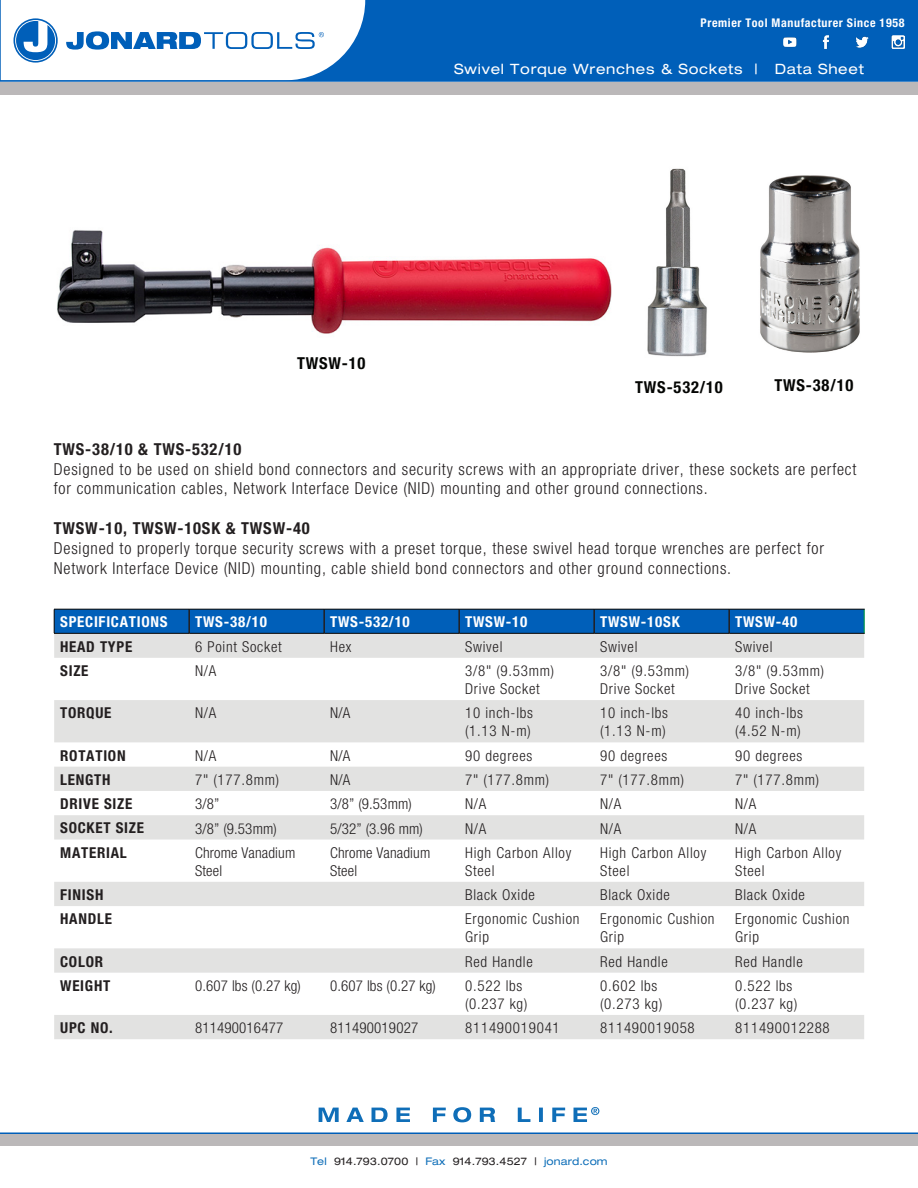
<style>
.page{position:relative;width:918px;height:1188px;background:#fff}
.page>*{position:absolute;margin:0;border:0;box-sizing:border-box;transform-origin:0 0}
.t1{font:300 condensed 16.5px/19.8px "Helvetica Neue";letter-spacing:.05em;color:#231f20}
.t2{font:700 condensed 16.5px "Helvetica Neue";letter-spacing:.05em;color:#231f20}
.t3{font:700 condensed 16.5px "Helvetica Neue";letter-spacing:.05em;color:#040503}
.t4{font:300 condensed 15px/18px "Helvetica Neue";letter-spacing:.05em;color:#231f20}
.t5{font:300 condensed 15px/18px "Helvetica Neue";letter-spacing:.01em;color:#231f20}
.t6{font:700 condensed 15px "Helvetica Neue";letter-spacing:.05em;color:#231f20}
.t7{font:700 condensed 15px "Helvetica Neue";letter-spacing:.05em;color:#fff}
.t8{font:expanded 14.25px "Helvetica Neue";letter-spacing:.05em;color:#fff}
.t9{font:700 condensed 12px "Helvetica Neue";letter-spacing:.05em;color:#fff}
.t10{font:expanded 10.5px "Helvetica Neue";letter-spacing:.01em;color:#231f20}
.s1{color:#0e6eb8}
</style>
<div class="page">
<div style="left:1px;top:0;width:917px;height:81px;background:#005fb9"></div>
<div style="left:0;top:82px;width:918px;height:12px;background:#bbb8b9"></div>
<div style="left:0;top:1134px;width:918px;height:12px;background:#bbb8b9"></div>
<svg style="left:319px;top:1107px;width:280px;height:15px"></svg>
<hr style="left:0;top:1132px;width:918px;height:2px;background:#005fb9">
<svg style="left:1px;top:0;width:364px;height:80px;background:#d9e7f4"></svg>
<hr style="left:0;top:80px;width:918px;height:2px;background:#005fb9">
<img style="left:783px;top:35px;width:122px;height:14px">
<svg style="left:54px;top:634px;width:810px;height:405px"></svg>
<div style="left:54px;top:609px;width:811px;height:24px;background:#005fb9"></div>
<hr style="left:189px;top:609px;width:135px;height:1px;background:#000">
<hr style="left:324px;top:609px;width:135px;height:1px;background:#000">
<hr style="left:459px;top:609px;width:135px;height:1px;background:#000">
<hr style="left:594px;top:609px;width:135px;height:1px;background:#000">
<hr style="left:729px;top:609px;width:136px;height:1px;background:#000">
<hr style="left:54px;top:633px;width:135px;height:1px;background:#000">
<hr style="left:189px;top:633px;width:135px;height:1px;background:#000">
<hr style="left:324px;top:633px;width:135px;height:1px;background:#000">
<hr style="left:459px;top:633px;width:135px;height:1px;background:#000">
<hr style="left:594px;top:633px;width:135px;height:1px;background:#000">
<hr style="left:729px;top:633px;width:136px;height:1px;background:#000">
<img style="left:760px;top:175px;width:100px;height:178px">
<img style="left:57px;top:230px;width:555px;height:104px">
<img style="left:647px;top:168px;width:60px;height:189px">
<p class="t9" style="left:701px;top:15px;width:205px">Premier Tool Manufacturer Since 1958</p>
<p class="t8" style="left:454px;top:60px;width:411px">Swivel Torque Wrenches &amp; Sockets | Data Sheet</p>
<p class="t3" style="left:297px;top:353px;width:70px">TWSW-10</p>
<p class="t3" style="left:635px;top:377px;width:89px">TWS-532/10</p>
<p class="t3" style="left:774px;top:376px;width:80px">TWS-38/10</p>
<p class="t2" style="left:54px;top:439px;width:189px">TWS-38/10 &amp; TWS-532/10</p>
<p class="t1" style="left:54px;top:459px;width:804px">Designed to be used on shield bond connectors and security screws with an appropriate driver, these sockets are perfect for communication cables, Network Interface Device (NID) mounting and other ground connections.</p>
<p class="t2" style="left:54px;top:518px;width:257px">TWSW-10, TWSW-10SK &amp; TWSW-40</p>
<p class="t1" style="left:54px;top:538px;width:772px">Designed to properly torque security screws with a preset torque, these swivel head torque wrenches are perfect for<br>Network Interface Device (NID) mounting, cable shield bond connectors and other ground connections.</p>
<p class="t7" style="left:60px;top:613px;width:109px">SPECIFICATIONS</p>
<p class="t7" style="left:195px;top:613px;width:73px">TWS-38/10</p>
<p class="t7" style="left:330px;top:613px;width:81px">TWS-532/10</p>
<p class="t7" style="left:465px;top:613px;width:64px">TWSW-10</p>
<p class="t7" style="left:600px;top:613px;width:81px">TWSW-10SK</p>
<p class="t7" style="left:735px;top:613px;width:64px">TWSW-40</p>
<p class="t6" style="left:60px;top:637px;width:74px">HEAD TYPE</p>
<p class="t4" style="left:195px;top:637px;width:88px">6 Point Socket</p>
<p class="t4" style="left:330px;top:637px;width:23px">Hex</p>
<p class="t4" style="left:465px;top:637px;width:39px">Swivel</p>
<p class="t4" style="left:600px;top:637px;width:39px">Swivel</p>
<p class="t4" style="left:735px;top:637px;width:39px">Swivel</p>
<p class="t6" style="left:60px;top:662px;width:30px">SIZE</p>
<p class="t4" style="left:195px;top:662px;width:23px">N/A</p>
<p class="t4" style="left:465px;top:662px;width:90px">3/8" (9.53mm)<br>Drive Socket</p>
<p class="t4" style="left:600px;top:662px;width:90px">3/8" (9.53mm)<br>Drive Socket</p>
<p class="t4" style="left:735px;top:662px;width:90px">3/8" (9.53mm)<br>Drive Socket</p>
<p class="t6" style="left:60px;top:704px;width:53px">TORQUE</p>
<p class="t4" style="left:195px;top:704px;width:23px">N/A</p>
<p class="t4" style="left:330px;top:704px;width:22px">N/A</p>
<p class="t4" style="left:465px;top:704px;width:69px">10 inch-lbs</p>
<p class="t4" style="left:465px;top:722px;width:67px">(1.13 N-m)</p>
<p class="t4" style="left:600px;top:704px;width:69px">10 inch-lbs</p>
<p class="t4" style="left:600px;top:722px;width:67px">(1.13 N-m)</p>
<p class="t4" style="left:735px;top:704px;width:69px">40 inch-lbs</p>
<p class="t4" style="left:735px;top:722px;width:67px">(4.52 N-m)</p>
<p class="t6" style="left:60px;top:746px;width:67px">ROTATION</p>
<p class="t4" style="left:195px;top:746px;width:23px">N/A</p>
<p class="t4" style="left:330px;top:746px;width:22px">N/A</p>
<p class="t4" style="left:465px;top:746px;width:69px">90 degrees</p>
<p class="t4" style="left:600px;top:746px;width:69px">90 degrees</p>
<p class="t4" style="left:735px;top:746px;width:69px">90 degrees</p>
<p class="t6" style="left:60px;top:770px;width:52px">LENGTH</p>
<p class="t4" style="left:195px;top:771px;width:85px">7" (177.8mm)</p>
<p class="t4" style="left:330px;top:771px;width:22px">N/A</p>
<p class="t4" style="left:465px;top:771px;width:85px">7" (177.8mm)</p>
<p class="t4" style="left:600px;top:771px;width:85px">7" (177.8mm)</p>
<p class="t4" style="left:735px;top:771px;width:85px">7" (177.8mm)</p>
<p class="t6" style="left:60px;top:795px;width:74px">DRIVE SIZE</p>
<p class="t4" style="left:195px;top:795px;width:26px">3/8”</p>
<p class="t4" style="left:330px;top:795px;width:83px">3/8” (9.53mm)</p>
<p class="t4" style="left:465px;top:795px;width:23px">N/A</p>
<p class="t4" style="left:600px;top:795px;width:23px">N/A</p>
<p class="t4" style="left:735px;top:795px;width:23px">N/A</p>
<p class="t6" style="left:60px;top:819px;width:85px">SOCKET SIZE</p>
<p class="t4" style="left:195px;top:819px;width:83px">3/8” (9.53mm)</p>
<p class="t4" style="left:330px;top:819px;width:94px">5/32” (3.96 mm)</p>
<p class="t4" style="left:465px;top:819px;width:23px">N/A</p>
<p class="t4" style="left:600px;top:819px;width:23px">N/A</p>
<p class="t4" style="left:735px;top:819px;width:23px">N/A</p>
<p class="t6" style="left:60px;top:843px;width:68px">MATERIAL</p>
<p class="t5" style="left:195px;top:843px;width:102px">Chrome Vanadium<br>Steel</p>
<p class="t5" style="left:330px;top:843px;width:102px">Chrome Vanadium<br>Steel</p>
<p class="t4" style="left:465px;top:843px;width:108px">High Carbon Alloy<br>Steel</p>
<p class="t4" style="left:600px;top:843px;width:108px">High Carbon Alloy<br>Steel</p>
<p class="t4" style="left:735px;top:843px;width:108px">High Carbon Alloy<br>Steel</p>
<p class="t6" style="left:60px;top:886px;width:45px">FINISH</p>
<p class="t4" style="left:465px;top:886px;width:71px">Black Oxide</p>
<p class="t4" style="left:600px;top:886px;width:71px">Black Oxide</p>
<p class="t4" style="left:735px;top:886px;width:71px">Black Oxide</p>
<p class="t6" style="left:60px;top:910px;width:53px">HANDLE</p>
<p class="t4" style="left:465px;top:910px;width:116px">Ergonomic Cushion<br>Grip</p>
<p class="t4" style="left:600px;top:910px;width:116px">Ergonomic Cushion<br>Grip</p>
<p class="t4" style="left:735px;top:910px;width:116px">Ergonomic Cushion<br>Grip</p>
<p class="t6" style="left:60px;top:952px;width:45px">COLOR</p>
<p class="t4" style="left:465px;top:952px;width:69px">Red Handle</p>
<p class="t4" style="left:600px;top:952px;width:69px">Red Handle</p>
<p class="t4" style="left:735px;top:952px;width:69px">Red Handle</p>
<p class="t6" style="left:60px;top:976px;width:52px">WEIGHT</p>
<p class="t5" style="left:195px;top:977px;width:107px">0.607 lbs (0.27 kg)</p>
<p class="t5" style="left:330px;top:977px;width:107px">0.607 lbs (0.27 kg)</p>
<p class="t4" style="left:465px;top:977px;width:59px">0.522 lbs</p>
<p class="t4" style="left:465px;top:995px;width:64px">(0.237 kg)</p>
<p class="t4" style="left:600px;top:977px;width:59px">0.602 lbs</p>
<p class="t4" style="left:600px;top:995px;width:64px">(0.273 kg)</p>
<p class="t4" style="left:735px;top:977px;width:59px">0.522 lbs</p>
<p class="t4" style="left:735px;top:995px;width:64px">(0.237 kg)</p>
<p class="t6" style="left:60px;top:1019px;width:54px">UPC NO.</p>
<p class="t5" style="left:195px;top:1019px;width:90px">811490016477</p>
<p class="t5" style="left:330px;top:1019px;width:90px">811490019027</p>
<p class="t4" style="left:465px;top:1019px;width:96px">811490019041</p>
<p class="t4" style="left:600px;top:1019px;width:96px">811490019058</p>
<p class="t4" style="left:735px;top:1019px;width:96px">811490012288</p>
<p class="t10" style="left:310px;top:1155px;width:299px"><span class="s1">Tel</span> 914.793.0700 | <span class="s1">Fax</span> 914.793.4527 | <span class="s1">jonard.com</span></p>
</div>
